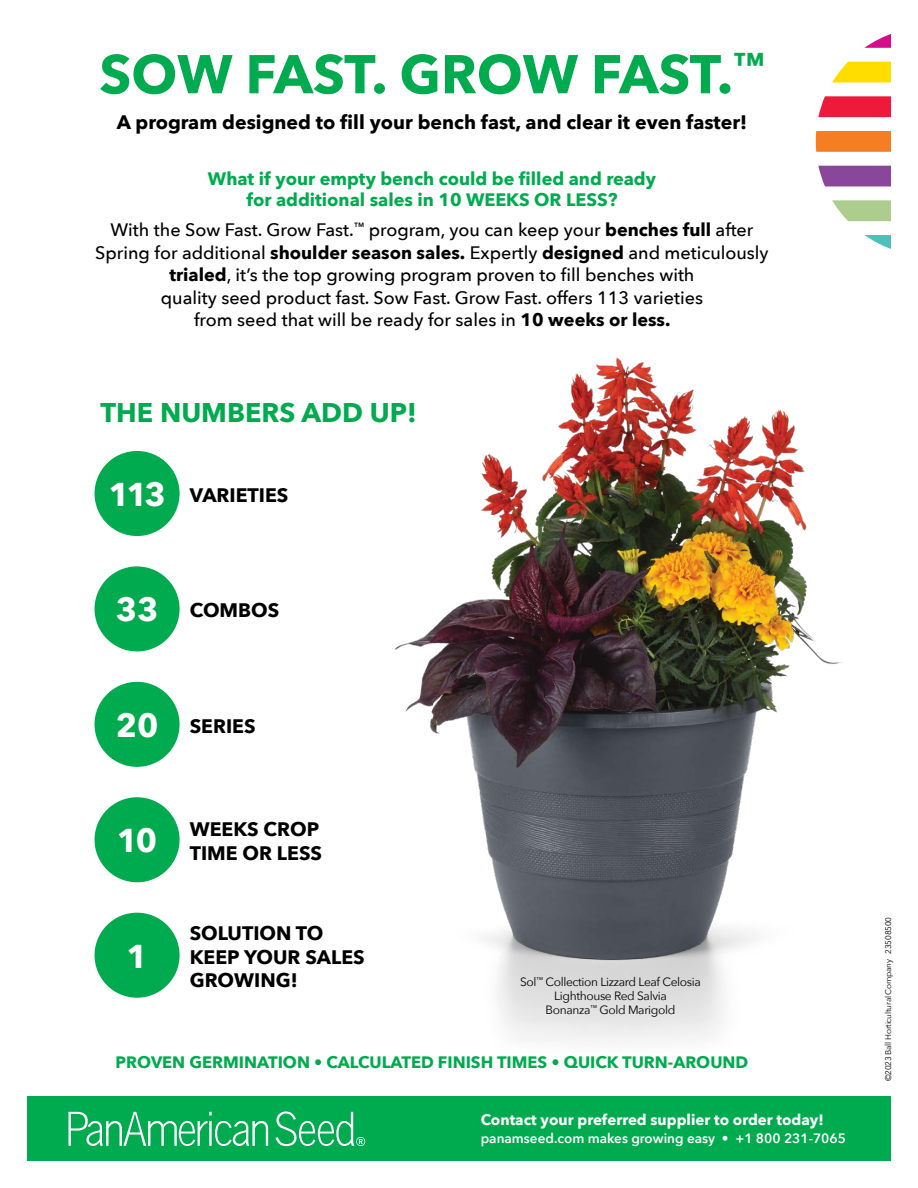
<style>
.page{position:relative;width:918px;height:1188px;background:#fff}
.page>*{position:absolute;margin:0;border:0;box-sizing:border-box;transform-origin:0 0}
.t1{font:700 54px "Avenir Next";color:#00aa4f}
.t2{font:700 33px "Avenir Next";letter-spacing:-.075em;color:#fff}
.t3{font:700 27px "Avenir Next";color:#00aa4f}
.t4{font:700 19.5px/23.4px "Avenir Next";color:#000}
.t5{font:500 18px/22.5px "Avenir Next";color:#000;text-align:center}
.t6{font:700 18px/21.6px "Avenir Next";color:#00aa4f;text-align:center}
.t7{font:700 16.5px "Avenir Next";color:#00aa4f}
.t8{font:700 15px "Avenir Next";color:#fff}
.t9{font:600 13.5px "Avenir Next";color:#fff}
.t10{font:12px/14.4px "Avenir Next";letter-spacing:-.03em;color:#000;text-align:center}
.t11{font:8.25px "Avenir Next";letter-spacing:-.025em;color:#000}
.s1{font-weight:700}
</style>
<div class="page">
<svg style="left:818px;top:166px;width:73px;height:20px"></svg>
<div style="left:816px;top:131px;width:75px;height:21px;background:#f57e25"></div>
<svg style="left:818px;top:96px;width:73px;height:21px;background:#ee2847"></svg>
<svg style="left:832px;top:62px;width:59px;height:20px"></svg>
<svg style="left:864px;top:34px;width:27px;height:14px"></svg>
<div style="left:27px;top:1096px;width:864px;height:65px;background:#00aa4f"></div>
<svg style="left:68px;top:1112px;width:200px;height:34px"></svg>
<svg style="left:275px;top:1111px;width:90px;height:35px"></svg>
<img style="left:394px;top:200px;width:497px;height:840px">
<div style="left:95px;top:451px;width:85px;height:85px;background:#00aa4f;border-radius:50%"></div>
<div style="left:95px;top:566px;width:85px;height:85px;background:#00aa4f;border-radius:50%"></div>
<div style="left:95px;top:682px;width:85px;height:85px;background:#00aa4f;border-radius:50%"></div>
<div style="left:95px;top:797px;width:85px;height:85px;background:#00aa4f;border-radius:50%"></div>
<div style="left:95px;top:913px;width:85px;height:85px;background:#00aa4f;border-radius:50%"></div>
<h1 class="t1" style="left:99px;top:28px;width:667px">SOW FAST. GROW FAST.<sup>™</sup></h1>
<p class="t4" style="left:117px;top:110px;width:632px">A program designed to fill your bench fast, and clear it even faster!</p>
<p class="t6" style="left:208px;top:167px;width:450px">What if your empty bench could be filled and ready for additional sales in 10 WEEKS OR LESS?</p>
<p class="t5" style="left:95px;top:218px;width:675px">With the Sow Fast. Grow Fast.<sup>™</sup> program, you can keep your <span class="s1">benches full</span> after Spring for additional <span class="s1">shoulder season sales.</span> Expertly <span class="s1">designed</span> and meticulously <span class="s1">trialed</span>, it’s the top growing program proven to fill benches with<br>quality seed product fast. Sow Fast. Grow Fast. offers 113 varieties<br>from seed that will be ready for sales in <span class="s1">10 weeks or less.</span></p>
<h3 class="t3" style="left:101px;top:389px;width:318px">THE NUMBERS ADD UP!</h3>
<h2 class="t2" style="left:108px;top:466px;width:59px">113</h2>
<p class="t4" style="left:190px;top:483px;width:100px">VARIETIES</p>
<h2 class="t2" style="left:116px;top:581px;width:44px">33</h2>
<p class="t4" style="left:190px;top:599px;width:91px">COMBOS</p>
<h2 class="t2" style="left:116px;top:697px;width:44px">20</h2>
<p class="t4" style="left:190px;top:714px;width:67px">SERIES</p>
<h2 class="t2" style="left:117px;top:812px;width:42px">10</h2>
<p class="t4" style="left:190px;top:818px;width:134px">WEEKS CROP<br>TIME OR LESS</p>
<h2 class="t2" style="left:126px;top:928px;width:23px">1</h2>
<p class="t4" style="left:190px;top:921px;width:176px">SOLUTION TO<br>KEEP YOUR SALES<br>GROWING!</p>
<p class="t10" style="left:520px;top:974px;width:182px">Sol<sup>™</sup> Collection Lizzard Leaf Celosia<br>Lighthouse Red Salvia<br>Bonanza<sup>™</sup> Gold Marigold</p>
<p class="t7" style="left:116px;top:1048px;width:634px">PROVEN GERMINATION • CALCULATED FINISH TIMES • QUICK TURN-AROUND</p>
<p class="t8" style="left:481px;top:1107px;width:345px">Contact your preferred supplier to order today!</p>
<p class="t9" style="left:481px;top:1127px;width:367px">panamseed.com makes growing easy • +1 800 231-7065</p>
<p class="t11" style="left:881px;top:1081px;width:166px;rotate:-90deg">©2023 Ball Horticultural Company 23508500</p>
</div>
